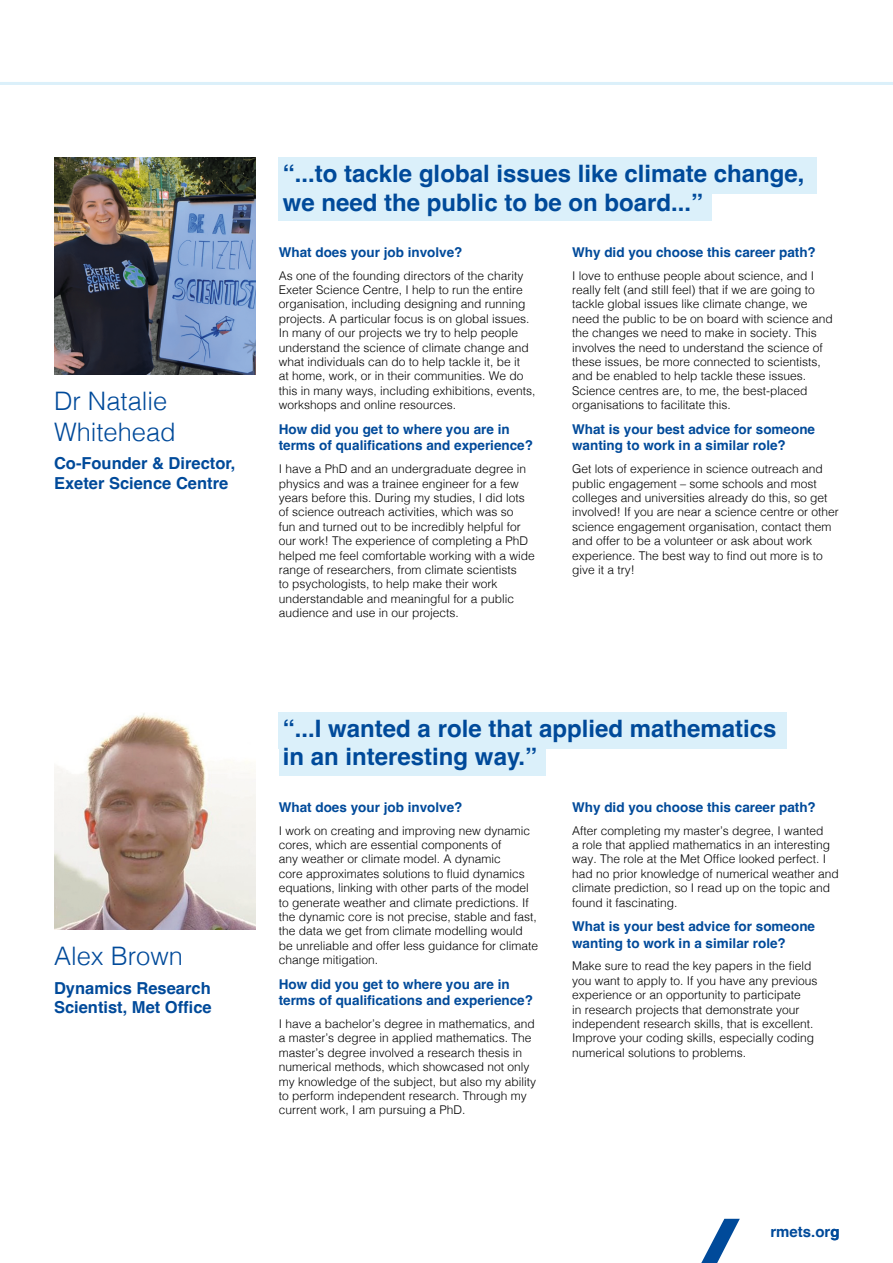
<style>
.page{position:relative;width:893px;height:1263px;background:#fff}
.page>*{position:absolute;margin:0;border:0;box-sizing:border-box;transform-origin:0 0}
.t1{font:300 25.5px/30.6px "Helvetica";color:#004a9a}
.t2{font:700 24px/28.8px "Helvetica";color:#004a9a}
.t3{font:700 16.5px/19.8px "Helvetica";color:#004a9a}
.t4{font:700 15px "Helvetica";color:#004a9a}
.t5{font:700 13.5px/16.2px "Helvetica";color:#004a9a}
.t6{font:300 12px/14.4px "Helvetica";color:#000}
</style>
<div class="page">
<svg style="left:701px;top:1219px;width:39px;height:44px"></svg>
<hr style="left:0;top:82px;width:893px;height:3px;background:#dbf0fa">
<div style="left:279px;top:189px;width:433px;height:32px;background:#dbf0fa"></div>
<div style="left:279px;top:157px;width:538px;height:36px;background:#dbf0fa"></div>
<img style="left:54px;top:157px;width:201px;height:217px">
<div style="left:279px;top:743px;width:267px;height:33px;background:#dbf0fa"></div>
<div style="left:279px;top:712px;width:508px;height:36px;background:#dbf0fa"></div>
<img style="left:54px;top:713px;width:201px;height:216px">
<h1 class="t1" style="left:54px;top:384px;width:123px">Dr Natalie<br>Whitehead</h1>
<h3 class="t3" style="left:54px;top:455px;width:183px">Co-Founder &amp; Director,<br>Exeter Science Centre</h3>
<h1 class="t1" style="left:54px;top:939px;width:130px">Alex Brown</h1>
<h3 class="t3" style="left:54px;top:980px;width:159px">Dynamics Research<br>Scientist, Met Office</h3>
<h2 class="t2" style="left:283px;top:162px;width:523px">“...to tackle global issues like climate change, we need the public to be on board...”</h2>
<p class="t5" style="left:279px;top:245px;width:185px">What does your job involve?</p>
<p class="t6" style="left:279px;top:267px;width:258px">As one of the founding directors of the charity Exeter Science Centre, I help to run the entire organisation, including designing and running projects. A particular focus is on global issues.<br>In many of our projects we try to help people understand the science of climate change and what individuals can do to help tackle it, be it<br>at home, work, or in their communities. We do this in many ways, including exhibitions, events, workshops and online resources.</p>
<p class="t5" style="left:279px;top:423px;width:256px">How did you get to where you are in terms of qualifications and experience?</p>
<p class="t6" style="left:279px;top:461px;width:258px">I have a PhD and an undergraduate degree in physics and was a trainee engineer for a few years before this. During my studies, I did lots of science outreach activities, which was so<br>fun and turned out to be incredibly helpful for our work! The experience of completing a PhD helped me feel comfortable working with a wide range of researchers, from climate scientists<br>to psychologists, to help make their work understandable and meaningful for a public audience and use in our projects.</p>
<p class="t5" style="left:572px;top:245px;width:245px">Why did you choose this career path?</p>
<p class="t6" style="left:572px;top:267px;width:262px">I love to enthuse people about science, and I really felt (and still feel) that if we are going to tackle global issues like climate change, we need the public to be on board with science and the changes we need to make in society. This involves the need to understand the science of these issues, be more connected to scientists, and be enabled to help tackle these issues.<br>Science centres are, to me, the best-placed organisations to facilitate this.</p>
<p class="t5" style="left:572px;top:423px;width:245px">What is your best advice for someone wanting to work in a similar role?</p>
<p class="t6" style="left:572px;top:461px;width:268px">Get lots of experience in science outreach and public engagement – some schools and most colleges and universities already do this, so get involved! If you are near a science centre or other science engagement organisation, contact them and offer to be a volunteer or ask about work experience. The best way to find out more is to give it a try!</p>
<h2 class="t2" style="left:283px;top:716px;width:495px">“...I wanted a role that applied mathematics in an interesting way.”</h2>
<p class="t5" style="left:279px;top:800px;width:185px">What does your job involve?</p>
<p class="t6" style="left:279px;top:822px;width:261px">I work on creating and improving new dynamic cores, which are essential components of<br>any weather or climate model. A dynamic<br>core approximates solutions to fluid dynamics equations, linking with other parts of the model to generate weather and climate predictions. If the dynamic core is not precise, stable and fast, the data we get from climate modelling would be unreliable and offer less guidance for climate change mitigation.</p>
<p class="t5" style="left:279px;top:977px;width:256px">How did you get to where you are in terms of qualifications and experience?</p>
<p class="t6" style="left:279px;top:1016px;width:259px">I have a bachelor’s degree in mathematics, and a master’s degree in applied mathematics. The master’s degree involved a research thesis in numerical methods, which showcased not only my knowledge of the subject, but also my ability to perform independent research. Through my current work, I am pursuing a PhD.</p>
<p class="t5" style="left:572px;top:800px;width:245px">Why did you choose this career path?</p>
<p class="t6" style="left:572px;top:822px;width:268px">After completing my master’s degree, I wanted<br>a role that applied mathematics in an interesting way. The role at the Met Office looked perfect. I had no prior knowledge of numerical weather and climate prediction, so I read up on the topic and found it fascinating.</p>
<p class="t5" style="left:572px;top:920px;width:245px">What is your best advice for someone wanting to work in a similar role?</p>
<p class="t6" style="left:572px;top:958px;width:247px">Make sure to read the key papers in the field you want to apply to. If you have any previous experience or an opportunity to participate<br>in research projects that demonstrate your independent research skills, that is excellent.<br>Improve your coding skills, especially coding numerical solutions to problems.</p>
<p class="t4" style="left:770px;top:1222px;width:71px">rmets.org</p>
</div>
